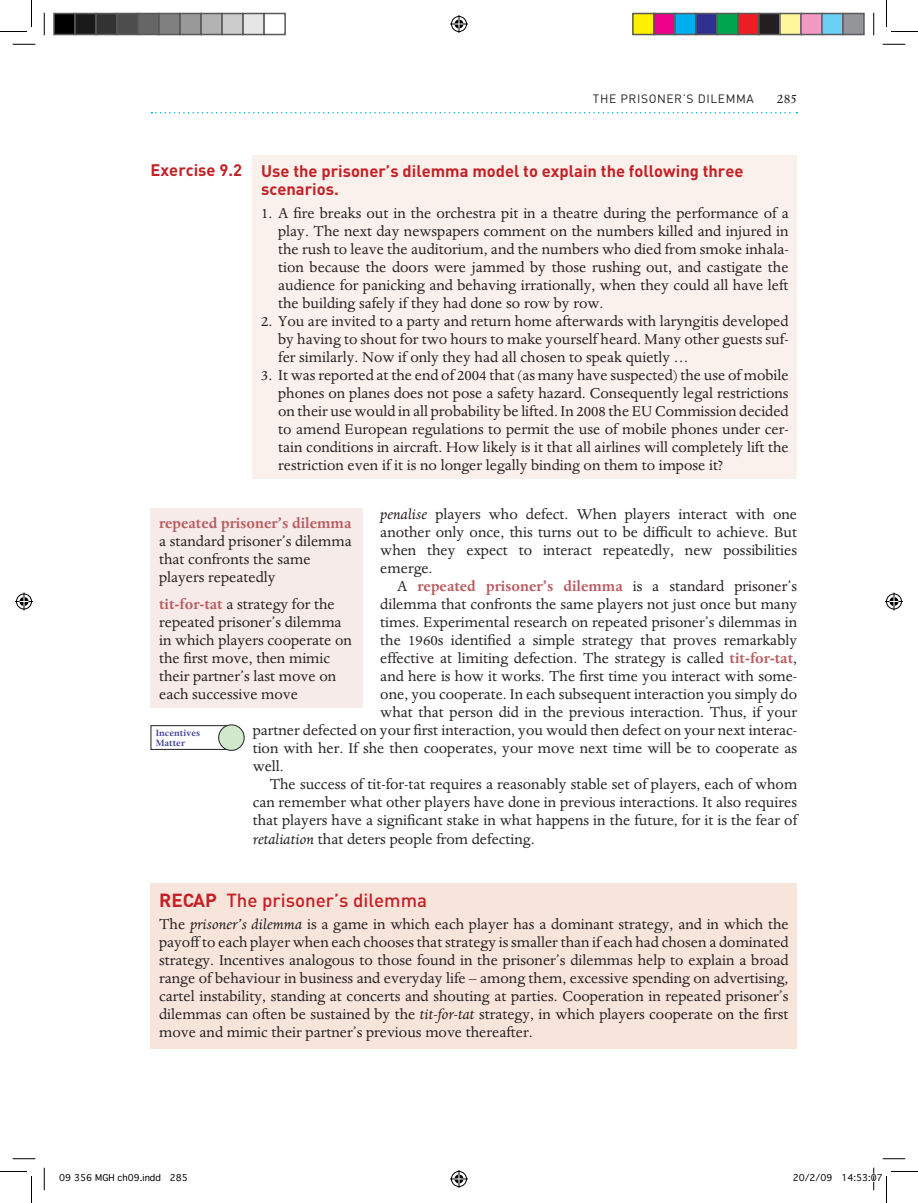
<style>
.page{position:relative;width:918px;height:1203px;background:#fff}
.page>*{position:absolute;margin:0;border:0;box-sizing:border-box;transform-origin:0 0}
.recaph{font:500 18.75px "DIN";color:#c42026}
.exerciset{font:16.5px/18px "Dante";color:#231f20;text-align:justify}
.para{font:16.5px/18px "Dante";color:#231f20;text-align:justify}
.recapt{font:16.5px/18px "Dante";color:#231f20;text-align:justify}
.keyt{font:16.5px/18px "Dante";color:#231f20}
.text{font:16.5px/18px "Dante";color:#231f20;text-align:justify}
.exerciseh{font:700 16.5px/18px "DIN";color:#c42026}
.para-2{font:700 16.5px "Dante";color:#b85c61}
.t1{font:15px "Dante";color:#231f20}
.t2{font:12px "DIN";letter-spacing:.05em;color:#231f20}
.texth{font:700 10.5px/10.5px "Dante";color:#44449c}
.t3{font:9px "Geneva";color:#000}
.s1{font-style:italic}
.s2{font-weight:400;color:#231f20}
.s3{font-weight:700;color:#b85c61}
.s4{font-weight:700}
</style>
<div class="page">
<svg style="left:151px;top:112px;width:646px;height:1px"></svg>
<div style="left:151px;top:507px;width:212px;height:200px;background:#f6ebe8"></div>
<div style="left:151px;top:882px;width:646px;height:166px;background:#f7e4db"></div>
<div style="left:253px;top:155px;width:544px;height:323px;background:#faf1ec"></div>
<div style="left:151px;top:725px;width:81px;height:25px;border:1px solid #231f20"></div>
<div style="left:219px;top:725px;width:25px;height:25px;background:#d1e8ca;border-radius:50%"></div>
<div style="left:218px;top:724px;width:26px;height:26px;border:1px solid #231f20;border-radius:50%"></div>
<svg style="left:13px;top:44px;width:22px;height:1px"></svg>
<svg style="left:882px;top:44px;width:23px;height:1px"></svg>
<svg style="left:13px;top:1158px;width:22px;height:1px"></svg>
<svg style="left:882px;top:1158px;width:23px;height:1px"></svg>
<svg style="left:44px;top:13px;width:1px;height:22px"></svg>
<svg style="left:44px;top:1167px;width:1px;height:23px"></svg>
<svg style="left:873px;top:13px;width:1px;height:22px"></svg>
<svg style="left:0;top:0;width:32px;height:32px"></svg>
<svg style="left:0;top:1171px;width:32px;height:32px"></svg>
<svg style="left:886px;top:0;width:32px;height:32px"></svg>
<svg style="left:450px;top:15px;width:18px;height:18px"></svg>
<svg style="left:450px;top:1170px;width:18px;height:18px"></svg>
<svg style="left:15px;top:592px;width:18px;height:18px"></svg>
<svg style="left:885px;top:592px;width:18px;height:18px"></svg>
<div style="left:54px;top:14px;width:21px;height:21px;background:#000"></div>
<div style="left:53px;top:13px;width:23px;height:22px;border:2px solid #595959"></div>
<div style="left:75px;top:14px;width:21px;height:21px;background:#1a1a1a"></div>
<div style="left:74px;top:13px;width:23px;height:22px;border:2px solid #595959"></div>
<div style="left:96px;top:14px;width:21px;height:21px;background:#333"></div>
<div style="left:95px;top:13px;width:23px;height:22px;border:2px solid #595959"></div>
<div style="left:117px;top:14px;width:21px;height:21px;background:#4d4d4d"></div>
<div style="left:116px;top:13px;width:23px;height:22px;border:2px solid #595959"></div>
<div style="left:138px;top:14px;width:21px;height:21px;background:#666"></div>
<div style="left:137px;top:13px;width:23px;height:22px;border:2px solid #595959"></div>
<div style="left:159px;top:14px;width:21px;height:21px;background:#808080"></div>
<div style="left:158px;top:13px;width:23px;height:22px;border:2px solid #595959"></div>
<div style="left:180px;top:14px;width:21px;height:21px;background:#999"></div>
<div style="left:179px;top:13px;width:23px;height:22px;border:2px solid #595959"></div>
<div style="left:201px;top:14px;width:21px;height:21px;background:#b3b3b3"></div>
<div style="left:200px;top:13px;width:23px;height:22px;border:2px solid #595959"></div>
<div style="left:222px;top:14px;width:21px;height:21px;background:#ccc"></div>
<div style="left:221px;top:13px;width:23px;height:22px;border:2px solid #595959"></div>
<div style="left:243px;top:14px;width:21px;height:21px;background:#e6e6e6"></div>
<div style="left:242px;top:13px;width:23px;height:22px;border:2px solid #595959"></div>
<div style="left:263px;top:13px;width:23px;height:22px;border:2px solid #595959"></div>
<div style="left:633px;top:14px;width:21px;height:21px;background:#fff101"></div>
<div style="left:632px;top:13px;width:22px;height:22px;border:2px solid #595959"></div>
<div style="left:654px;top:14px;width:21px;height:21px;background:#ed028c"></div>
<div style="left:653px;top:13px;width:22px;height:22px;border:2px solid #595959"></div>
<div style="left:675px;top:14px;width:21px;height:21px;background:#00aeef"></div>
<div style="left:674px;top:13px;width:22px;height:22px;border:2px solid #595959"></div>
<div style="left:696px;top:14px;width:21px;height:21px;background:#2e3092"></div>
<div style="left:695px;top:13px;width:22px;height:22px;border:2px solid #595959"></div>
<div style="left:717px;top:14px;width:21px;height:21px;background:#00a54f"></div>
<div style="left:716px;top:13px;width:22px;height:22px;border:2px solid #595959"></div>
<div style="left:738px;top:14px;width:21px;height:21px;background:#ee1d23"></div>
<div style="left:737px;top:13px;width:22px;height:22px;border:2px solid #595959"></div>
<div style="left:759px;top:14px;width:21px;height:21px;background:#231f20"></div>
<div style="left:758px;top:13px;width:22px;height:22px;border:2px solid #595959"></div>
<div style="left:780px;top:14px;width:21px;height:21px;background:#fff79a"></div>
<div style="left:779px;top:13px;width:22px;height:22px;border:2px solid #595959"></div>
<div style="left:801px;top:14px;width:21px;height:21px;background:#f499c2"></div>
<div style="left:800px;top:13px;width:22px;height:22px;border:2px solid #595959"></div>
<div style="left:822px;top:14px;width:21px;height:21px;background:#6bcff6"></div>
<div style="left:821px;top:13px;width:22px;height:22px;border:2px solid #595959"></div>
<div style="left:843px;top:14px;width:21px;height:21px;background:#939598"></div>
<div style="left:842px;top:13px;width:22px;height:22px;border:2px solid #595959"></div>
<svg style="left:873px;top:1167px;width:45px;height:36px"></svg>
<p class="t2" style="left:593px;top:92px;width:162px">THE PRISONER’S DILEMMA</p>
<p class="t1" style="left:777px;top:91px;width:22px">285</p>
<p class="exerciseh" style="left:151px;top:160px;width:93px">Exercise 9.2</p>
<p class="exerciseh" style="left:261px;top:161px;width:484px">Use the prisoner’s dilemma model to explain the following three scenarios.</p>
<p class="exerciset" style="left:278px;top:204px;width:512px;text-indent:-17px">1. A fire breaks out in the orchestra pit in a theatre during the performance of a play. The next day newspapers comment on the numbers killed and injured in the rush to leave the auditorium, and the numbers who died from smoke inhala&shy;tion because the doors were jammed by those rushing out, and castigate the audience for panicking and behaving irrationally, when they could all have left the building safely if they had done so row by row.</p>
<p class="exerciset" style="left:278px;top:312px;width:512px;text-indent:-17px">2. You are invited to a party and return home afterwards with laryngitis developed by having to shout for two hours to make yourself heard. Many other guests suf&shy;fer similarly. Now if only they had all chosen to speak quietly …</p>
<p class="exerciset" style="left:278px;top:366px;width:512px;text-indent:-17px">3. It was reported at the end of 2004 that (as many have suspected) the use of mobile phones on planes does not pose a safety hazard. Consequently legal restrictions on their use would in all probability be lifted. In 2008 the EU Commission decided to amend European regulations to permit the use of mobile phones under cer&shy;tain conditions in aircraft. How likely is it that all airlines will completely lift the restriction even if it is no longer legally binding on them to impose it?</p>
<p class="text" style="left:380px;top:506px;width:418px"><span class="s1">penalise</span> players who defect. When players interact with one another only once, this turns out to be difficult to achieve. But when they expect to interact repeatedly, new possibilities emerge.</p>
<p class="para-2" style="left:397px;top:577px;width:401px"><span class="s2">A</span> repeated prisoner’s dilemma <span class="s2">is a standard prisoner’s</span></p>
<p class="para" style="left:380px;top:596px;width:418px">dilemma that confronts the same players not just once but many</p>
<p class="para" style="left:380px;top:614px;width:418px">times. Experimental research on repeated prisoner’s dilemmas in</p>
<p class="para" style="left:380px;top:632px;width:418px">the 1960s identified a simple strategy that proves remarkably</p>
<p class="para" style="left:380px;top:650px;width:418px">effective at limiting defection. The strategy is called <span class="s3">tit-for-tat</span>,</p>
<p class="para" style="left:380px;top:668px;width:418px">and here is how it works. The first time you interact with some-</p>
<p class="para" style="left:380px;top:686px;width:418px">one, you cooperate. In each subsequent interaction you simply do</p>
<p class="para" style="left:380px;top:704px;width:418px">what that person did in the previous interaction. Thus, if your</p>
<p class="para" style="left:253px;top:722px;width:546px">partner defected on your first interaction, you would then defect on your next interac-</p>
<p class="para" style="left:253px;top:740px;width:546px">tion with her. If she then cooperates, your move next time will be to cooperate as</p>
<p class="para" style="left:253px;top:758px;width:33px">well.</p>
<p class="para" style="left:253px;top:776px;width:546px;text-indent:17px">The success of tit-for-tat requires a reasonably stable set of players, each of whom can remember what other players have done in previous interactions. It also requires that players have a significant stake in what happens in the future, for it is the fear of <span class="s1">retaliation</span> that deters people from defecting.</p>
<p class="keyt" style="left:159px;top:514px;width:194px"><span class="s3">repeated prisoner’s dilemma </span>a standard prisoner’s dilemma that confronts the same players repeatedly</p>
<p class="keyt" style="left:159px;top:595px;width:194px"><span class="s3">tit-for-tat</span> a strategy for the repeated prisoner’s dilemma in which players cooperate on the first move, then mimic their partner’s last move on each successive move</p>
<p class="texth" style="left:156px;top:727px;width:46px">Incentives<br>Matter</p>
<p class="recaph" style="left:159px;top:888px;width:269px"><span class="s4">RECAP</span> The prisoner’s dilemma</p>
<p class="recapt" style="left:159px;top:916px;width:631px">The <span class="s1">prisoner’s dilemma</span> is a game in which each player has a dominant strategy, and in which the payoff to each player when each chooses that strategy is smaller than if each had chosen a dominated strategy. Incentives analogous to those found in the prisoner’s dilemmas help to explain a broad range of behaviour in business and everyday life – among them, excessive spending on advertising, cartel instability, standing at concerts and shouting at parties. Cooperation in repeated prisoner’s dilemmas can often be sustained by the <span class="s1">tit-for-tat</span> strategy, in which players cooperate on the first move and mimic their partner’s previous move thereafter.</p>
<p class="t3" style="left:59px;top:1170px;width:130px">09 356 MGH ch09.indd 285</p>
<p class="t3" style="left:792px;top:1170px;width:92px">20/2/09 14:53:07</p>
</div>
